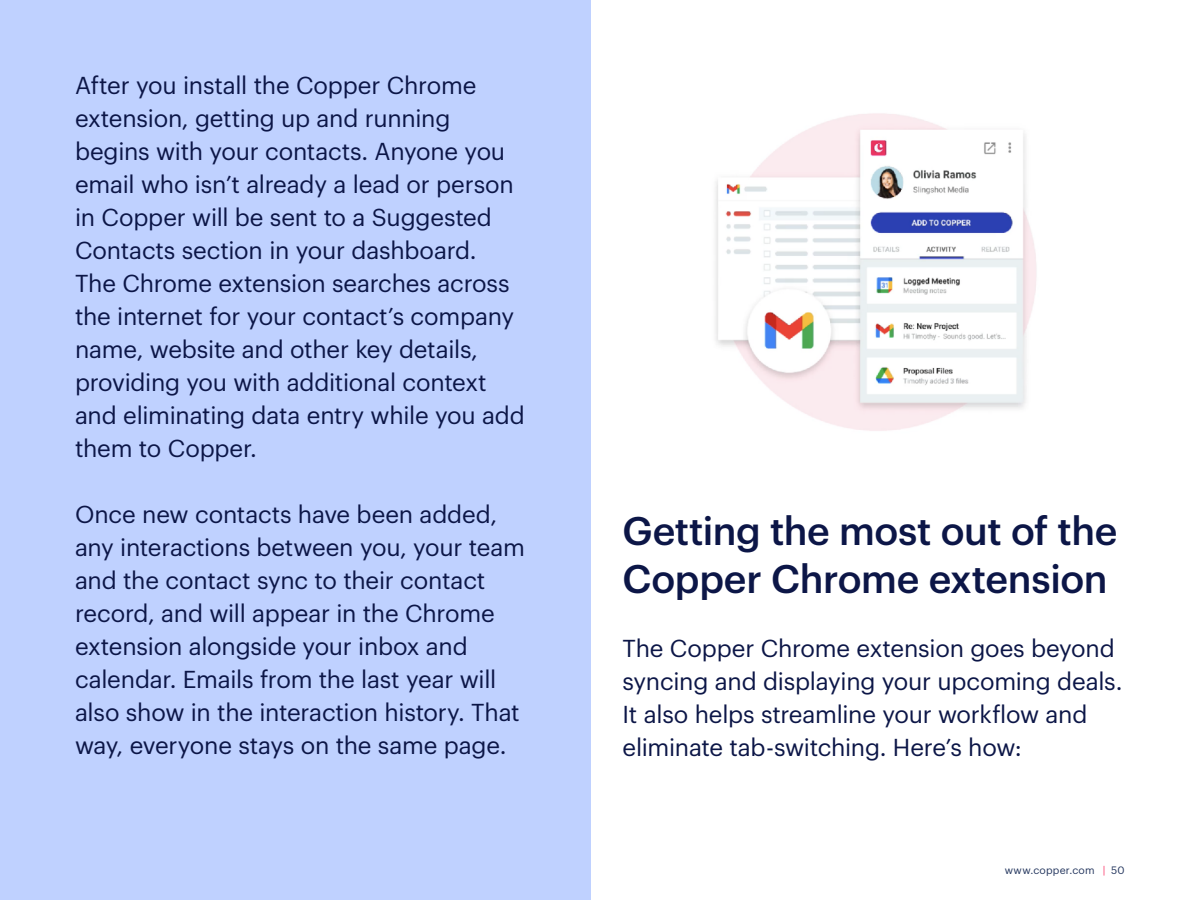
<style>
.page{position:relative;width:1200px;height:900px;background:#fff}
.page>*{position:absolute;margin:0;border:0;box-sizing:border-box;transform-origin:0 0}
.t1{font:500 39px/48px "Graphik";letter-spacing:-.01em;color:#0c1647}
.t2{font:24px/33px "Graphik";letter-spacing:-.01em;color:#0c1647}
.t3{font:10.5px "Graphik";letter-spacing:.02em;color:#24365e}
.s1{color:#fc3366}
</style>
<div class="page">
<div style="left:0;top:0;width:591px;height:900px;background:#bfd1ff"></div>
<img style="left:715px;top:113px;width:322px;height:318px">
<p class="t2" style="left:75px;top:67px;width:451px">After you install the Copper Chrome extension, getting up and running begins with your contacts. Anyone you email who isn’t already a lead or person in Copper will be sent to a Suggested Contacts section in your dashboard.<br>The Chrome extension searches across the internet for your contact’s company name, website and other key details, providing you with additional context and eliminating data entry while you add them to Copper.</p>
<p class="t2" style="left:75px;top:496px;width:451px">Once new contacts have been added, any interactions between you, your team and the contact sync to their contact record, and will appear in the Chrome extension alongside your inbox and calendar. Emails from the last year will also show in the interaction history. That way, everyone stays on the same page.</p>
<h1 class="t1" style="left:622px;top:503px;width:496px">Getting the most out of the<br>Copper Chrome extension</h1>
<p class="t2" style="left:622px;top:630px;width:501px">The Copper Chrome extension goes beyond syncing and displaying your upcoming deals.<br>It also helps streamline your workflow and eliminate tab-switching. Here’s how:</p>
<p class="t3" style="left:1005px;top:862px;width:121px">www.copper.com <span class="s1">|</span> 50</p>
</div>
